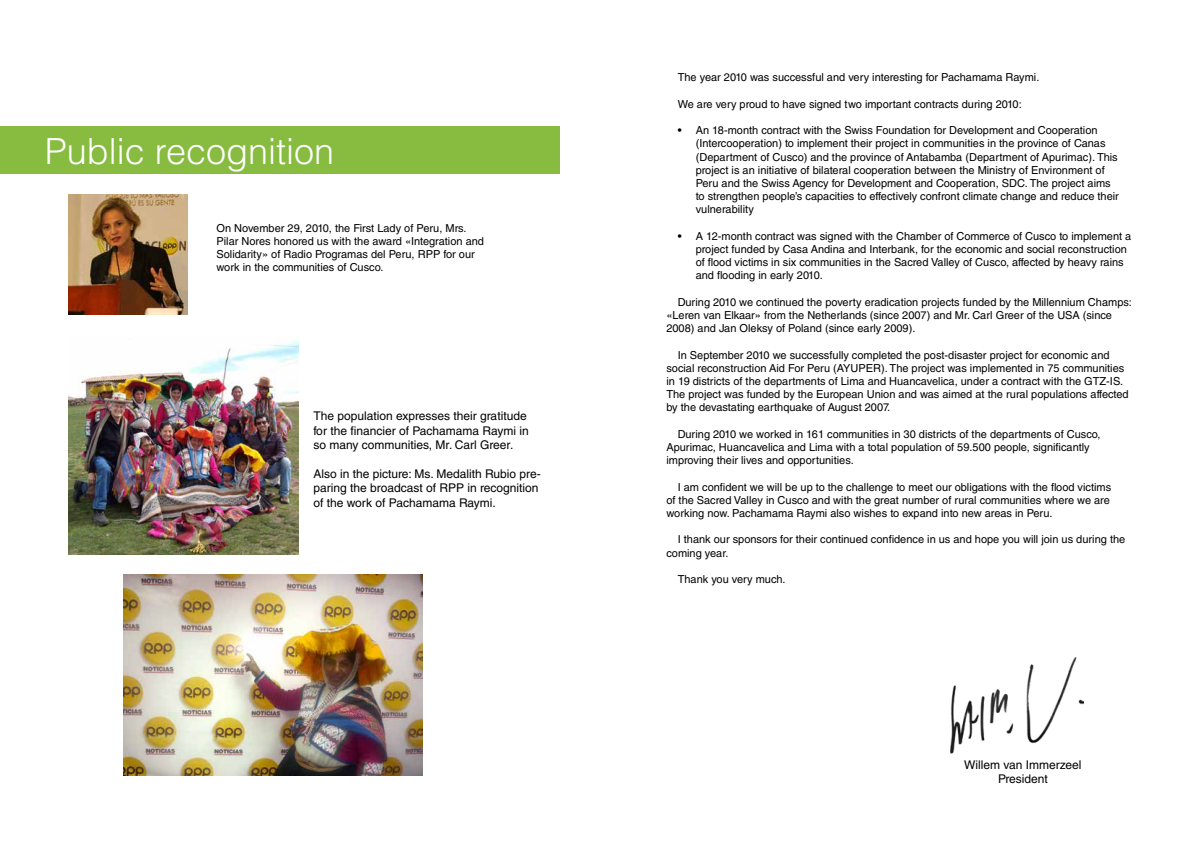
<style>
.page{position:relative;width:1191px;height:842px;background:#fff}
.page>*{position:absolute;margin:0;border:0;box-sizing:border-box;transform-origin:0 0}
.t1{font:300 36px "Helvetica LT Std";color:#fff}
.t2{font:12px/14.4px "Helvetica LT Std";color:#000}
.t3{font:11px/13.2px "Helvetica LT Std";color:#000}
</style>
<div class="page">
<div style="left:0;top:127px;width:559px;height:47px;background:#87bc40"></div>
<img style="left:950px;top:658px;width:134px;height:96px">
<img style="left:68px;top:194px;width:120px;height:121px">
<img style="left:123px;top:574px;width:299px;height:202px">
<img style="left:69px;top:339px;width:230px;height:216px">
<h1 class="t1" style="left:45px;top:129px;width:291px">Public recognition</h1>
<p class="t3" style="left:216px;top:221px;width:269px">On November 29, 2010, the First Lady of Peru, Mrs.<br>Pilar Nores honored us with the award «Integration and Solidarity» of Radio Programas del Peru, RPP for our work in the communities of Cusco.</p>
<p class="t2" style="left:313px;top:409px;width:217px">The population expresses their gratitude for the financier of Pachamama Raymi in so many communities, Mr. Carl Greer.</p>
<p class="t2" style="left:313px;top:467px;width:229px">Also in the picture: Ms. Medalith Rubio pre&shy;paring the broadcast of RPP in recognition of the work of Pachamama Raymi.</p>
<p class="t3" style="left:677px;top:71px;width:363px">The year 2010 was successful and very interesting for Pachamama Raymi.</p>
<p class="t3" style="left:677px;top:97px;width:345px">We are very proud to have signed two important contracts during 2010:</p>
<p class="t3" style="left:695px;top:124px;width:425px;text-indent:-18px">• An 18-month contract with the Swiss Foundation for Development and Cooperation (Intercooperation) to implement their project in communities in the province of Canas (Department of Cusco) and the province of Antabamba (Department of Apurimac). This project is an initiative of bilateral cooperation between the Ministry of Environment of Peru and the Swiss Agency for Development and Cooperation, SDC. The project aims to strengthen people’s capacities to effectively confront climate change and reduce their vulnerability</p>
<p class="t3" style="left:695px;top:229px;width:437px;text-indent:-18px">• A 12-month contract was signed with the Chamber of Commerce of Cusco to implement a project funded by Casa Andina and Interbank, for the economic and social reconstruction of flood victims in six communities in the Sacred Valley of Cusco, affected by heavy rains and flooding in early 2010.</p>
<p class="t3" style="left:666px;top:295px;width:467px;text-indent:11px">During 2010 we continued the poverty eradication projects funded by the Millennium Champs: «Leren van Elkaar» from the Netherlands (since 2007) and Mr. Carl Greer of the USA (since<br>2008) and Jan Oleksy of Poland (since early 2009).</p>
<p class="t3" style="left:666px;top:348px;width:464px;text-indent:11px">In September 2010 we successfully completed the post-disaster project for economic and social reconstruction Aid For Peru (AYUPER). The project was implemented in 75 communities in 19 districts of the departments of Lima and Huancavelica, under a contract with the GTZ-IS.<br>The project was funded by the European Union and was aimed at the rural populations affected by the devastating earthquake of August 2007.</p>
<p class="t3" style="left:666px;top:427px;width:436px;text-indent:11px">During 2010 we worked in 161 communities in 30 districts of the departments of Cusco,<br>Apurimac, Huancavelica and Lima with a total population of 59.500 people, significantly improving their lives and opportunities.</p>
<p class="t3" style="left:666px;top:480px;width:446px;text-indent:11px">I am confident we will be up to the challenge to meet our obligations with the flood victims of the Sacred Valley in Cusco and with the great number of rural communities where we are working now. Pachamama Raymi also wishes to expand into new areas in Peru.</p>
<p class="t3" style="left:666px;top:533px;width:460px;text-indent:11px">I thank our sponsors for their continued confidence in us and hope you will join us during the coming year.</p>
<p class="t3" style="left:677px;top:573px;width:109px">Thank you very much.</p>
<p class="t2" style="left:964px;top:757px;width:119px;text-align:center">Willem van Immerzeel<br>President</p>
</div>
